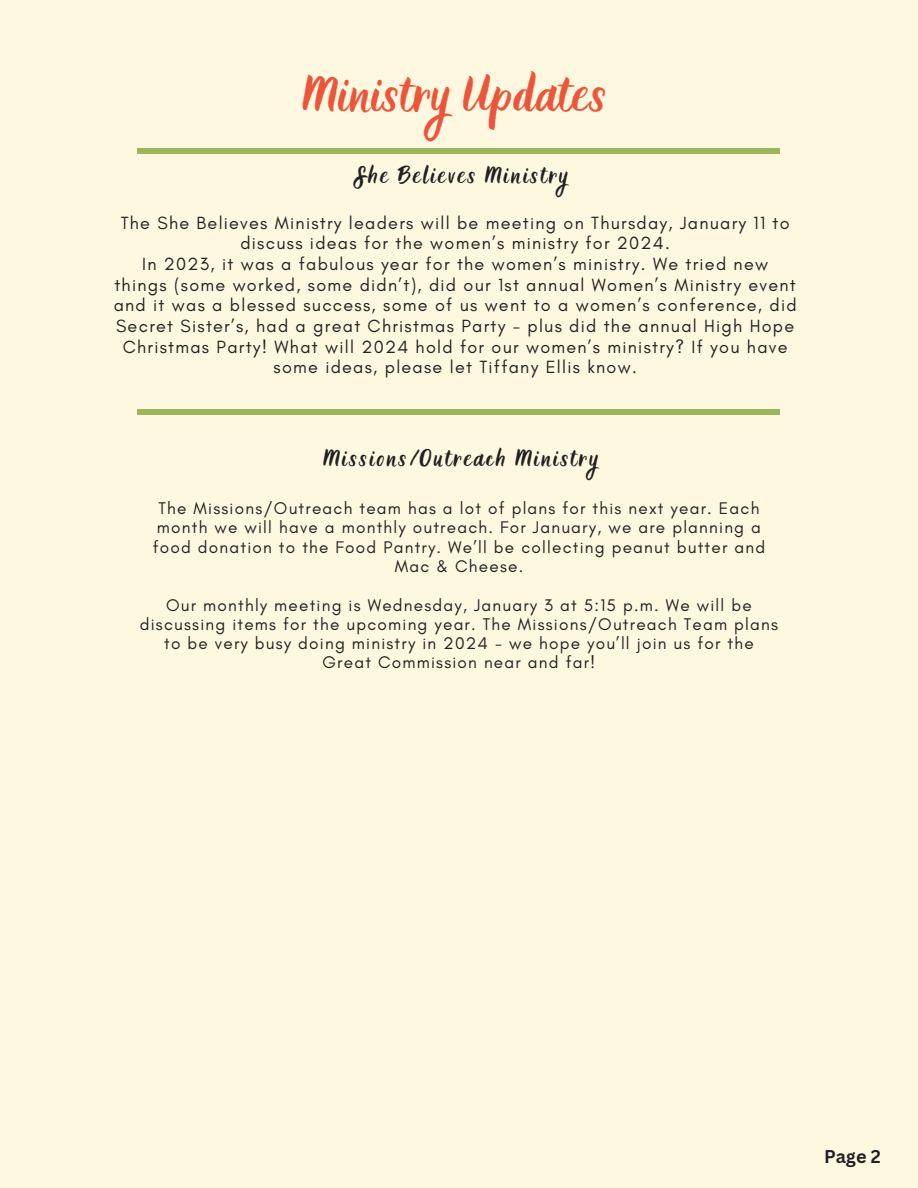
<style>
.page{position:relative;width:918px;height:1188px;background:#fff8e1}
.page>*{position:absolute;margin:0;border:0;box-sizing:border-box;transform-origin:0 0}
.t1{font:40.65px "Holla";color:#ed553b}
.t2{font:19.2px "Holla";letter-spacing:.1em;color:#222}
.t3{font:18px/20.7px "Glacial Indifference";letter-spacing:.07em;color:#222;text-align:center}
.t4{font:700 18px "Canva Sans";color:#222}
.t5{font:17.25px/19.4px "Glacial Indifference";letter-spacing:.07em;color:#222;text-align:center}
</style>
<div class="page">
<div style="left:138px;top:148px;width:642px;height:5px;background:#9cb75a"></div>
<div style="left:138px;top:409px;width:642px;height:6px;background:#9cb75a"></div>
<p class="t1" style="left:303px;top:71px;width:306px">Ministry Updates</p>
<p class="t2" style="left:354px;top:164px;width:217px">She Believes Ministry</p>
<p class="t3" style="left:121px;top:212px;width:670px">The She Believes Ministry leaders will be meeting on Thursday, January 11 to discuss ideas for the women’s ministry for 2024.</p>
<p class="t3" style="left:114px;top:253px;width:684px">In 2023, it was a fabulous year for the women’s ministry. We tried new<br>things (some worked, some didn’t), did our 1st annual Women’s Ministry event and it was a blessed success, some of us went to a women’s conference, did Secret Sister’s, had a great Christmas Party - plus did the annual High Hope Christmas Party! What will 2024 hold for our women’s ministry? If you have some ideas, please let Tiffany Ellis know.</p>
<p class="t2" style="left:323px;top:447px;width:277px">Missions/Outreach Ministry</p>
<p class="t5" style="left:153px;top:498px;width:614px">The Missions/Outreach team has a lot of plans for this next year. Each month we will have a monthly outreach. For January, we are planning a food donation to the Food Pantry. We’ll be collecting peanut butter and Mac &amp; Cheese.</p>
<p class="t5" style="left:140px;top:595px;width:640px">Our monthly meeting is Wednesday, January 3 at 5:15 p.m. We will be discussing items for the upcoming year. The Missions/Outreach Team plans to be very busy doing ministry in 2024 - we hope you’ll join us for the Great Commission near and far!</p>
<p class="t4" style="left:824px;top:1144px;width:58px">Page 2</p>
</div>
